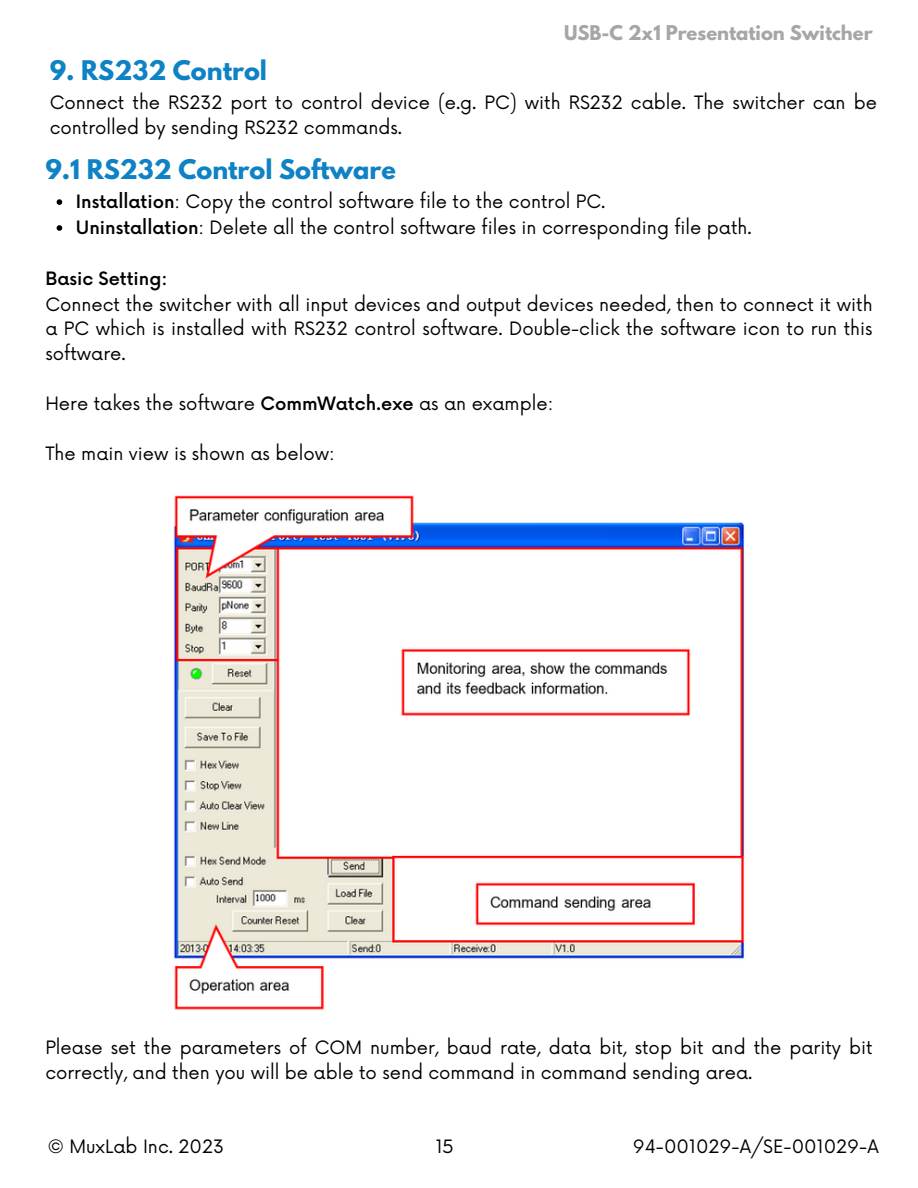
<style>
.page{position:relative;width:918px;height:1188px;background:#fff}
.page>*{position:absolute;margin:0;border:0;box-sizing:border-box;transform-origin:0 0}
.t1{font:700 24px "League Spartan";color:#0f82c5}
.t2{font:18px/24.8px "Now";color:#000}
.t3{font:700 18px "League Spartan";color:#a6a6a6}
.t4{font:500 18px "Now";color:#000}
.s1{font-weight:500}
</style>
<div class="page">
<svg style="left:57px;top:199px;width:5px;height:6px"></svg>
<svg style="left:57px;top:225px;width:5px;height:6px"></svg>
<img style="left:173px;top:495px;width:571px;height:515px">
<p class="t3" style="left:564px;top:24px;width:310px">USB-C 2x1 Presentation Switcher</p>
<p class="t1" style="left:50px;top:58px;width:219px">9. RS232 Control</p>
<p class="t2" style="left:50px;top:91px;width:829px">Connect the RS232 port to control device (e.g. PC) with RS232 cable. The switcher can be controlled by sending RS232 commands.</p>
<p class="t1" style="left:45px;top:157px;width:352px">9.1 RS232 Control Software</p>
<p class="t2" style="left:76px;top:190px;width:531px"><span class="s1">Installation</span>: Copy the control software file to the control PC.</p>
<p class="t2" style="left:76px;top:216px;width:677px"><span class="s1">Uninstallation</span>: Delete all the control software files in corresponding file path.</p>
<p class="t4" style="left:45px;top:269px;width:124px">Basic Setting:</p>
<p class="t2" style="left:45px;top:293px;width:829px;text-align:justify">Connect the switcher with all input devices and output devices needed, then to connect it with a PC which is installed with RS232 control software. Double-click the software icon to run this software.</p>
<p class="t2" style="left:45px;top:392px;width:509px">Here takes the software <span class="s1">CommWatch.exe</span> as an example:</p>
<p class="t2" style="left:45px;top:442px;width:291px">The main view is shown as below:</p>
<p class="t2" style="left:45px;top:1036px;width:829px">Please set the parameters of COM number, baud rate, data bit, stop bit and the parity bit correctly, and then you will be able to send command in command sending area.</p>
<p class="t2" style="left:48px;top:1135px;width:178px">© MuxLab Inc. 2023</p>
<p class="t2" style="left:436px;top:1135px;width:20px">15</p>
<p class="t2" style="left:633px;top:1135px;width:247px">94-001029-A/SE-001029-A</p>
</div>
